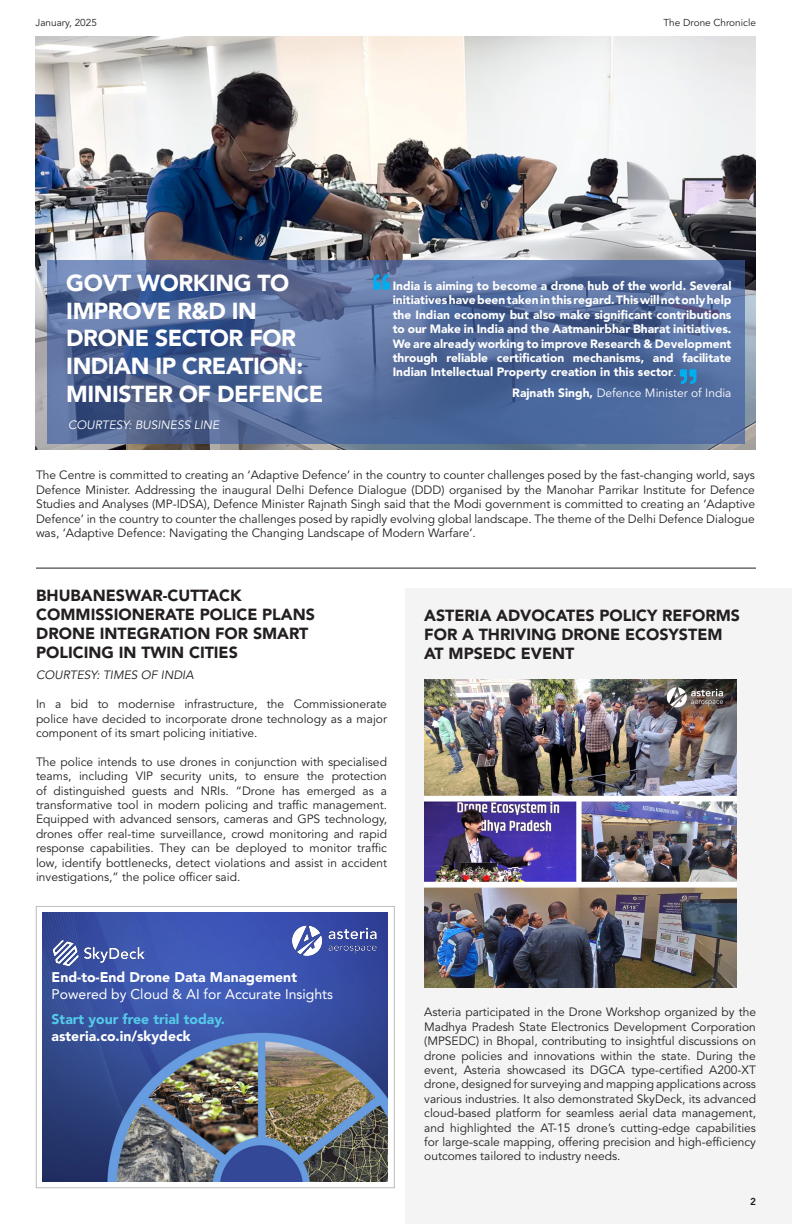
<style>
.page{position:relative;width:792px;height:1224px;background:#fff}
.page>*{position:absolute;margin:0;border:0;box-sizing:border-box;transform-origin:0 0}
.t1{font:900 23px/27.6px "Avenir LT Std";letter-spacing:-.02em;color:#fff}
.t2{font:900 16px/19.2px "Avenir LT Std";color:#231f20}
.t3{font:14px/16.8px "Avenir LT Std";color:#fff}
.t4{font:900 14px "Avenir LT Std";color:#55cae9}
.t5{font:900 14px "Avenir LT Std";color:#fff}
.t6{font:12px/14.4px "Avenir LT Std";color:#231f20;text-align:justify}
.t7{font:900 12px/14.4px "Avenir LT Std";color:#fff;text-align:justify}
.t8{font:12px "Avenir LT Std";color:#fff}
.t9{font:italic 12px "Avenir LT Std";color:#231f20}
.t10{font:italic 12px "Avenir LT Std";color:#fff}
.t11{font:10px "Avenir LT Std";color:#231f20}
.t12{font:800 10px "Avenir LT Std";color:#231f20}
.s1{font-weight:400}
.s2{font-weight:900}
</style>
<div class="page">
<div style="left:405px;top:588px;width:387px;height:636px;background:#f2f2f2"></div>
<img style="left:36px;top:36px;width:720px;height:414px">
<svg style="left:47px;top:260px;width:697px;height:183px"></svg>
<hr style="left:36px;top:568px;width:720px;height:1px;background:#231f20">
<img style="left:424px;top:680px;width:313px;height:308px">
<svg style="left:373px;top:274px;width:17px;height:16px"></svg>
<svg style="left:680px;top:369px;width:16px;height:15px"></svg>
<img style="left:43px;top:913px;width:345px;height:268px">
<img style="left:291px;top:924px;width:88px;height:37px">
<img style="left:52px;top:939px;width:93px;height:27px">
<p class="t11" style="left:36px;top:16px;width:63px">January, 2025</p>
<p class="t11" style="left:664px;top:16px;width:94px">The Drone Chronicle</p>
<p class="t1" style="left:66px;top:269px;width:259px">GOVT WORKING TO<br>IMPROVE R&amp;D IN<br>DRONE SECTOR FOR<br>INDIAN IP CREATION:<br>MINISTER OF DEFENCE</p>
<p class="t10" style="left:68px;top:418px;width:153px">COURTESY: BUSINESS LINE</p>
<p class="t7" style="left:393px;top:279px;width:340px">India is aiming to become a drone hub of the world. Several initiatives have been taken in this regard. This will not only help the Indian economy but also make significant contributions to our Make in India and the Aatmanirbhar Bharat initiatives.<br>We are already working to improve Research &amp; Development through reliable certification mechanisms, and facilitate Indian Intellectual Property creation in this sector<span class="s1">.</span></p>
<p class="t8" style="left:512px;top:386px;width:221px"><span class="s2">Rajnath Singh,</span> Defence Minister of India</p>
<p class="t6" style="left:36px;top:468px;width:721px">The Centre is committed to creating an ‘Adaptive Defence’ in the country to counter challenges posed by the fast-changing world, says Defence Minister. Addressing the inaugural Delhi Defence Dialogue (DDD) organised by the Manohar Parrikar Institute for Defence Studies and Analyses (MP-IDSA), Defence Minister Rajnath Singh said that the Modi government is committed to creating an ‘Adaptive Defence’ in the country to counter the challenges posed by rapidly evolving global landscape. The theme of the Delhi Defence Dialogue was, ‘Adaptive Defence: Navigating the Changing Landscape of Modern Warfare’.</p>
<p class="t2" style="left:36px;top:585px;width:280px">BHUBANESWAR-CUTTACK<br>COMMISSIONERATE POLICE PLANS<br>DRONE INTEGRATION FOR SMART<br>POLICING IN TWIN CITIES</p>
<p class="t9" style="left:36px;top:668px;width:159px">COURTESY: TIMES OF INDIA</p>
<p class="t6" style="left:36px;top:697px;width:353px">In a bid to modernise infrastructure, the Commissionerate police have decided to incorporate drone technology as a major component of its smart policing initiative.</p>
<p class="t6" style="left:36px;top:755px;width:353px">The police intends to use drones in conjunction with specialised teams, including VIP security units, to ensure the protection of distinguished guests and NRIs. “Drone has emerged as a transformative tool in modern policing and traffic management.<br>Equipped with advanced sensors, cameras and GPS technology, drones offer real-time surveillance, crowd monitoring and rapid response capabilities. They can be deployed to monitor traffic low, identify bottlenecks, detect violations and assist in accident investigations,” the police officer said.</p>
<p class="t3" style="left:52px;top:969px;width:283px"><span class="s2">End-to-End Drone Data Management<br></span>Powered by Cloud &amp; AI for Accurate Insights</p>
<p class="t5" style="left:52px;top:1028px;width:140px">asteria.co.in/skydeck</p>
<p class="t4" style="left:52px;top:1011px;width:175px">Start your free trial today.</p>
<p class="t2" style="left:424px;top:605px;width:317px">ASTERIA ADVOCATES POLICY REFORMS<br>FOR A THRIVING DRONE ECOSYSTEM<br>AT MPSEDC EVENT</p>
<p class="t6" style="left:424px;top:1005px;width:333px">Asteria participated in the Drone Workshop organized by the Madhya Pradesh State Electronics Development Corporation (MPSEDC) in Bhopal, contributing to insightful discussions on drone policies and innovations within the state. During the event, Asteria showcased its DGCA type-certified A200-XT drone, designed for surveying and mapping applications across various industries. It also demonstrated SkyDeck, its advanced cloud-based platform for seamless aerial data management, and highlighted the AT-15 drone’s cutting-edge capabilities for large-scale mapping, offering precision and high-efficiency outcomes tailored to industry needs.</p>
<p class="t12" style="left:750px;top:1195px;width:7px">2</p>
</div>
